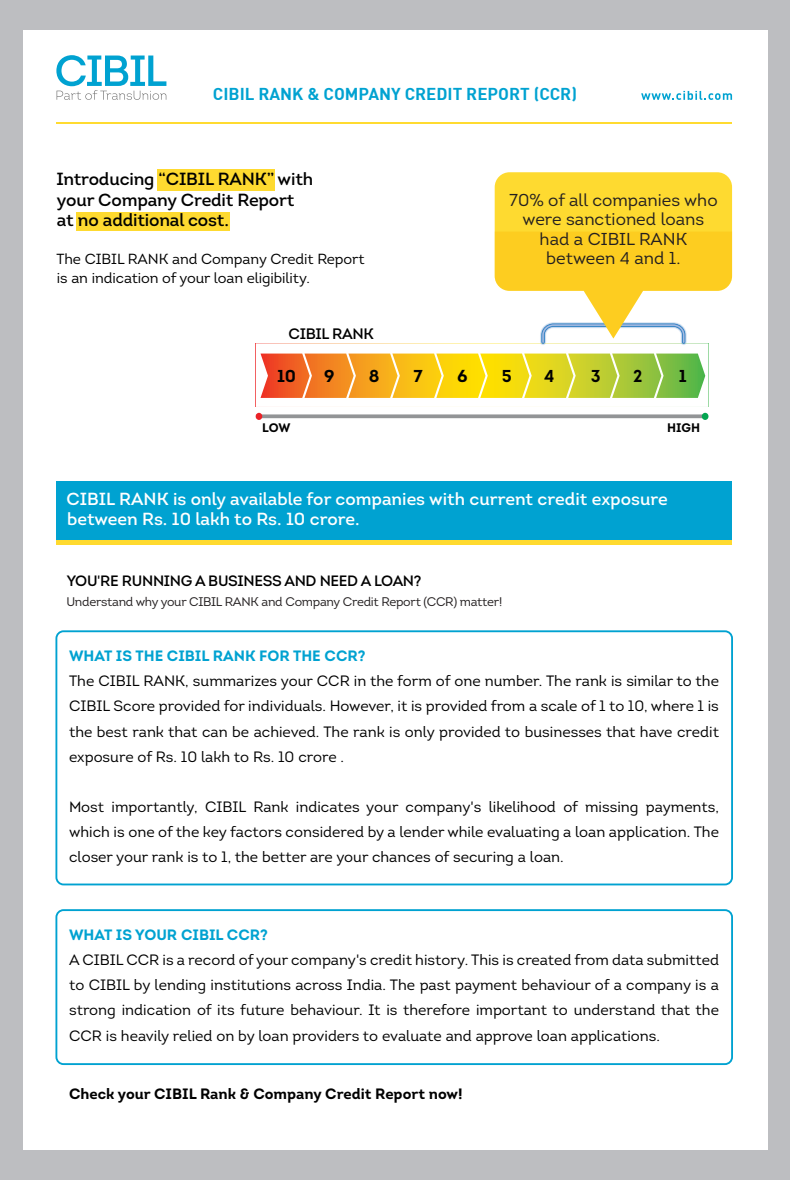
<style>
.page{position:relative;width:790px;height:1180px;background:#fff}
.page>*{position:absolute;margin:0;border:0;box-sizing:border-box;transform-origin:0 0}
.t1{font:600 17.62px/20.5px "Intro";letter-spacing:-.01em;color:#010101}
.t2{font:600 17.5px/20px "Intro";color:#fff}
.t3{font:17.25px/19.2px "Intro";color:#231f20;text-align:center}
.t4{font:700 17.25px "Intro";color:#010101}
.t5{font:700 16.88px "DIN";color:#00a2d1}
.t6{font:600 15.12px "Intro";letter-spacing:-.02em;color:#010101}
.t7{font:15px/25px "Intro";color:#010101;text-align:justify}
.t8{font:700 15px "Intro";color:#00a2d1}
.t9{font:700 15px "Intro";color:#010101}
.t10{font:600 15px "Intro";letter-spacing:-.02em;color:#010101}
.t11{font:14.62px/18.9px "Intro";letter-spacing:-.005em;color:#010101}
.t12{font:12.5px "Intro";letter-spacing:-.02em;color:#231f20}
.t13{font:700 12.38px "Intro";letter-spacing:-.01em;color:#010101}
</style>
<div class="page">
<div style="left:0;top:0;width:789px;height:1180px;background:#bdbec1"></div>
<div style="left:23px;top:30px;width:744px;height:1120px;background:#fff"></div>
<hr style="left:56px;top:123px;width:675px;height:1px;background:#ffdb30">
<svg style="left:56px;top:55px;width:110px;height:45px"></svg>
<svg style="left:641px;top:91px;width:90px;height:9px"></svg>
<div style="left:55px;top:630px;width:677px;height:255px;border:2px solid #00a2d1;border-radius:7px"></div>
<div style="left:55px;top:909px;width:677px;height:156px;border:2px solid #00a2d1;border-radius:7px"></div>
<div style="left:56px;top:481px;width:675px;height:59px;background:#00a2d1"></div>
<hr style="left:56px;top:540px;width:675px;height:4px;background:#ffda2f">
<div style="left:157px;top:169px;width:118px;height:21px;background:#feda30"></div>
<div style="left:76px;top:212px;width:154px;height:18px;background:#feda30"></div>
<svg style="left:256px;top:414px;width:446px;height:4px;background:#9e9fa1"></svg>
<div style="left:701px;top:413px;width:7px;height:7px;background:#03a550;border-radius:50%"></div>
<div style="left:256px;top:413px;width:6px;height:7px;background:#eb2227;border-radius:50%"></div>
<div style="left:494px;top:172px;width:237px;height:60px;background:#feda30"></div>
<svg style="left:256px;top:232px;width:475px;height:175px"></svg>
<p class="t5" style="left:213px;top:83px;width:365px">CIBIL RANK &amp; COMPANY CREDIT REPORT (CCR)</p>
<p class="t1" style="left:56px;top:169px;width:258px">Introducing “CIBIL RANK” with your Company Credit Report at no additional cost.</p>
<p class="t11" style="left:56px;top:249px;width:309px">The CIBIL RANK and Company Credit Report is an indication of your loan eligibility.</p>
<p class="t3" style="left:509px;top:190px;width:210px">70% of all companies who were sanctioned loans had a CIBIL RANK between 4 and 1.</p>
<p class="t6" style="left:288px;top:325px;width:87px">CIBIL RANK</p>
<p class="t4" style="left:277px;top:364px;width:21px">10</p>
<p class="t4" style="left:324px;top:364px;width:12px">9</p>
<p class="t4" style="left:368px;top:364px;width:12px">8</p>
<p class="t4" style="left:413px;top:364px;width:11px">7</p>
<p class="t4" style="left:457px;top:364px;width:12px">6</p>
<p class="t4" style="left:502px;top:364px;width:12px">5</p>
<p class="t4" style="left:544px;top:364px;width:12px">4</p>
<p class="t4" style="left:590px;top:364px;width:11px">3</p>
<p class="t4" style="left:633px;top:364px;width:11px">2</p>
<p class="t4" style="left:678px;top:364px;width:9px">1</p>
<p class="t13" style="left:262px;top:420px;width:30px">LOW</p>
<p class="t13" style="left:667px;top:420px;width:34px">HIGH</p>
<p class="t2" style="left:67px;top:489px;width:602px">CIBIL RANK is only available for companies with current credit exposure between Rs. 10 lakh to Rs. 10 crore.</p>
<p class="t10" style="left:67px;top:571px;width:356px">YOU'RE RUNNING A BUSINESS AND NEED A LOAN?</p>
<p class="t12" style="left:66px;top:594px;width:437px">Understand why your CIBIL RANK and Company Credit Report (CCR) matter!</p>
<p class="t8" style="left:69px;top:647px;width:298px">WHAT IS THE CIBIL RANK FOR THE CCR?</p>
<p class="t7" style="left:69px;top:669px;width:651px">The CIBIL RANK, summarizes your CCR in the form of one number. The rank is similar to the CIBIL Score provided for individuals. However, it is provided from a scale of 1 to 10, where 1 is the best rank that can be achieved. The rank is only provided to businesses that have credit exposure of Rs. 10 lakh to Rs. 10 crore .</p>
<p class="t7" style="left:69px;top:794px;width:651px">Most importantly, CIBIL Rank indicates your company's likelihood of missing payments, which is one of the key factors considered by a lender while evaluating a loan application. The closer your rank is to 1, the better are your chances of securing a loan.</p>
<p class="t8" style="left:69px;top:926px;width:200px">WHAT IS YOUR CIBIL CCR?</p>
<p class="t7" style="left:69px;top:948px;width:651px">A CIBIL CCR is a record of your company's credit history. This is created from data submitted to CIBIL by lending institutions across India. The past payment behaviour of a company is a strong indication of its future behaviour. It is therefore important to understand that the CCR is heavily relied on by loan providers to evaluate and approve loan applications.</p>
<p class="t9" style="left:69px;top:1084px;width:395px">Check your CIBIL Rank &amp; Company Credit Report now!</p>
</div>
